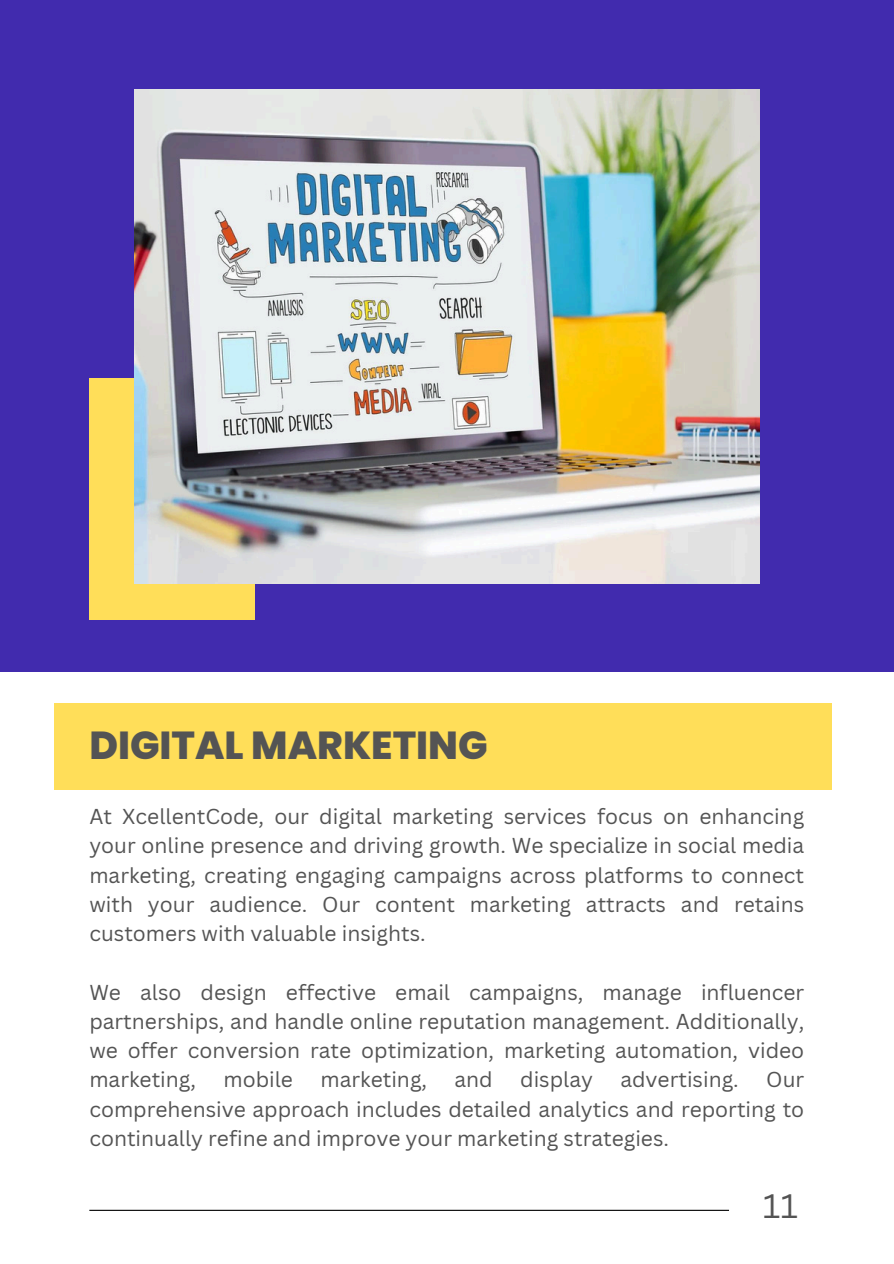
<style>
.page{position:relative;width:894px;height:1264px;background:#fff}
.page>*{position:absolute;margin:0;border:0;box-sizing:border-box;transform-origin:0 0}
.t1{font:800 39px "Poppins";color:#545454}
.t2{font:33px "Canva Sans";color:#545454}
.t3{font:21px/29.2px "Canva Sans";color:#545454;text-align:justify}
</style>
<div class="page">
<div style="left:0;top:0;width:893px;height:671px;background:#412bae"></div>
<hr style="left:89px;top:1209px;width:639px;height:1px;background:#000">
<div style="left:89px;top:378px;width:166px;height:241px;background:#ffde59"></div>
<img style="left:134px;top:89px;width:624px;height:494px">
<div style="left:55px;top:703px;width:776px;height:87px;background:#ffde59"></div>
<p class="t1" style="left:89px;top:717px;width:399px">DIGITAL MARKETING</p>
<p class="t3" style="left:89px;top:801px;width:716px">At XcellentCode, our digital marketing services focus on enhancing your online presence and driving growth. We specialize in social media marketing, creating engaging campaigns across platforms to connect with your audience. Our content marketing attracts and retains customers with valuable insights.</p>
<p class="t3" style="left:89px;top:976px;width:716px">We also design effective email campaigns, manage influencer partnerships, and handle online reputation management. Additionally, we offer conversion rate optimization, marketing automation, video marketing,</p>
<p class="t3" style="left:223px;top:1064px;width:71px">mobile</p>
<p class="t3" style="left:320px;top:1064px;width:108px">marketing,</p>
<p class="t3" style="left:454px;top:1064px;width:40px">and</p>
<p class="t3" style="left:520px;top:1064px;width:74px">display</p>
<p class="t3" style="left:620px;top:1064px;width:120px">advertising.</p>
<p class="t3" style="left:89px;top:1064px;width:716px;text-indent:676px">Our comprehensive approach includes detailed analytics and reporting to continually refine and improve your marketing strategies.</p>
<h1 class="t2" style="left:762px;top:1182px;width:37px">11</h1>
</div>
